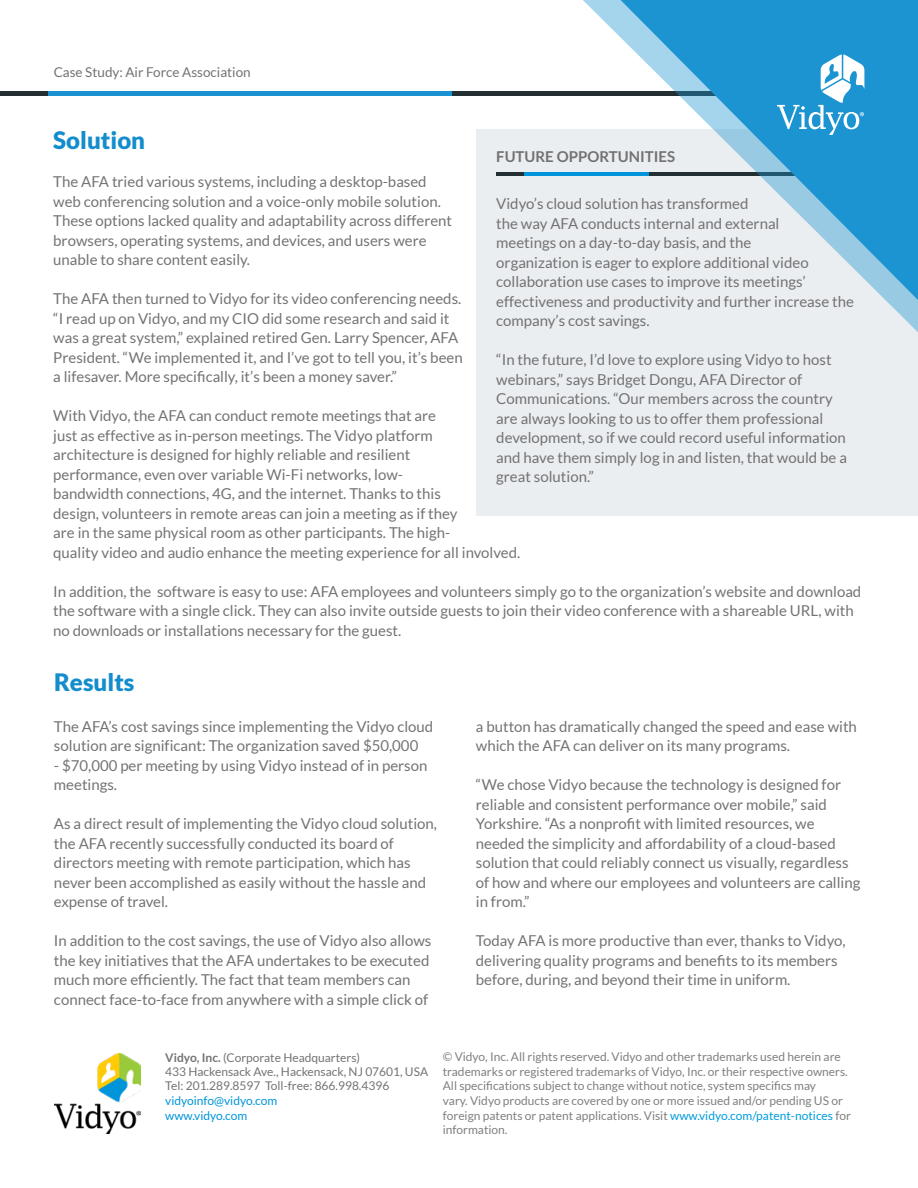
<style>
.page{position:relative;width:918px;height:1188px;background:#fff}
.page>*{position:absolute;margin:0;border:0;box-sizing:border-box;transform-origin:0 0}
.t1{font:900 24px "Lato";color:#148dcd}
.t2{font:15px/19.5px "Lato";color:#737375}
.t3{font:15px/19.5px "Lato";color:#727273}
.t4{font:700 15px "Lato";color:#727273}
.t5{font:13.5px "Lato";color:#727272}
.t6{font:12px/14.5px "Lato";color:#808081}
.t7{font:12px/14.4px "Lato";color:#747373}
.t8{font:12px/15px "Lato";color:#0095da}
.s1{font-weight:700}
.s2{color:#009cdc}
</style>
<div class="page">
<div style="left:0;top:91px;width:918px;height:5px;background:#242f33"></div>
<div style="left:49px;top:91px;width:403px;height:5px;background:#1a91d1"></div>
<img style="left:55px;top:1053px;width:86px;height:80px">
<div style="left:476px;top:130px;width:442px;height:386px;background:#ebeef1"></div>
<hr style="left:496px;top:172px;width:368px;height:4px;background:#242f33">
<hr style="left:524px;top:172px;width:124px;height:4px;background:#0095da">
<svg style="left:556px;top:0;width:362px;height:332px"></svg>
<svg style="left:621px;top:0;width:297px;height:300px"></svg>
<svg style="left:777px;top:55px;width:87px;height:80px"></svg>
<p class="t5" style="left:54px;top:64px;width:199px">Case Study: Air Force Association</p>
<h1 class="t1" style="left:53px;top:126px;width:93px">Solution</h1>
<p class="t4" style="left:496px;top:148px;width:180px">FUTURE OPPORTUNITIES</p>
<p class="t3" style="left:496px;top:194px;width:359px">Vidyo’s cloud solution has transformed<br>the way AFA conducts internal and external<br>meetings on a day-to-day basis, and the<br>organization is eager to explore additional video collaboration use cases to improve its meetings’ effectiveness and productivity and further increase the company’s cost savings.</p>
<p class="t3" style="left:496px;top:350px;width:352px">“In the future, I’d love to explore using Vidyo to host webinars,” says Bridget Dongu, AFA Director of Communications. “Our members across the country are always looking to us to offer them professional development, so if we could record useful information and have them simply log in and listen, that would be a great solution.”</p>
<p class="t2" style="left:53px;top:172px;width:400px">The AFA tried various systems, including a desktop-based web conferencing solution and a voice-only mobile solution.<br>These options lacked quality and adaptability across different browsers, operating systems, and devices, and users were unable to share content easily.</p>
<p class="t2" style="left:53px;top:289px;width:411px">The AFA then turned to Vidyo for its video conferencing needs. “I read up on Vidyo, and my CIO did some research and said it was a great system,” explained retired Gen. Larry Spencer, AFA President. “We implemented it, and I’ve got to tell you, it’s been a lifesaver. More specifically, it’s been a money saver.”</p>
<p class="t2" style="left:53px;top:406px;width:469px">With Vidyo, the AFA can conduct remote meetings that are<br>just as effective as in-person meetings. The Vidyo platform<br>architecture is designed for highly reliable and resilient<br>performance, even over variable Wi-Fi networks, low-<br>bandwidth connections, 4G, and the internet. Thanks to this<br>design, volunteers in remote areas can join a meeting as if they<br>are in the same physical room as other participants. The high-<br>quality video and audio enhance the meeting experience for all involved.</p>
<p class="t2" style="left:53px;top:582px;width:810px">In addition, the software is easy to use: AFA employees and volunteers simply go to the organization’s website and download the software with a single click. They can also invite outside guests to join their video conference with a shareable URL, with no downloads or installations necessary for the guest.</p>
<h1 class="t1" style="left:54px;top:668px;width:82px">Results</h1>
<p class="t2" style="left:54px;top:716px;width:381px">The AFA’s cost savings since implementing the Vidyo cloud solution are significant: The organization saved $50,000</p>
<p class="t2" style="left:54px;top:755px;width:375px">- $70,000 per meeting by using Vidyo instead of in person meetings.</p>
<p class="t2" style="left:54px;top:814px;width:385px">As a direct result of implementing the Vidyo cloud solution, the AFA recently successfully conducted its board of directors meeting with remote participation, which has never been accomplished as easily without the hassle and expense of travel.</p>
<p class="t2" style="left:54px;top:931px;width:379px">In addition to the cost savings, the use of Vidyo also allows the key initiatives that the AFA undertakes to be executed much more efficiently. The fact that team members can connect face-to-face from anywhere with a simple click of</p>
<p class="t2" style="left:476px;top:716px;width:383px">a button has dramatically changed the speed and ease with which the AFA can deliver on its many programs.</p>
<p class="t2" style="left:476px;top:775px;width:386px">“We chose Vidyo because the technology is designed for reliable and consistent performance over mobile,” said Yorkshire. “As a nonprofit with limited resources, we needed the simplicity and affordability of a cloud-based solution that could reliably connect us visually, regardless of how and where our employees and volunteers are calling in from.”</p>
<p class="t2" style="left:476px;top:931px;width:371px">Today AFA is more productive than ever, thanks to Vidyo, delivering quality programs and benefits to its members before, during, and beyond their time in uniform.</p>
<p class="t7" style="left:165px;top:1050px;width:265px"><span class="s1">Vidyo, Inc.</span> (Corporate Headquarters)<br>433 Hackensack Ave., Hackensack, NJ 07601, USA<br>Tel: 201.289.8597 Toll-free: 866.998.4396</p>
<p class="t8" style="left:165px;top:1093px;width:114px">vidyoinfo@vidyo.com www.vidyo.com</p>
<p class="t6" style="left:443px;top:1050px;width:410px">© Vidyo, Inc. All rights reserved. Vidyo and other trademarks used herein are trademarks or registered trademarks of Vidyo, Inc. or their respective owners.<br>All specifications subject to change without notice, system specifics may<br>vary. Vidyo products are covered by one or more issued and/or pending US or foreign patents or patent applications. Visit <span class="s2">www.vidyo.com/patent-notices</span> for information.</p>
</div>
